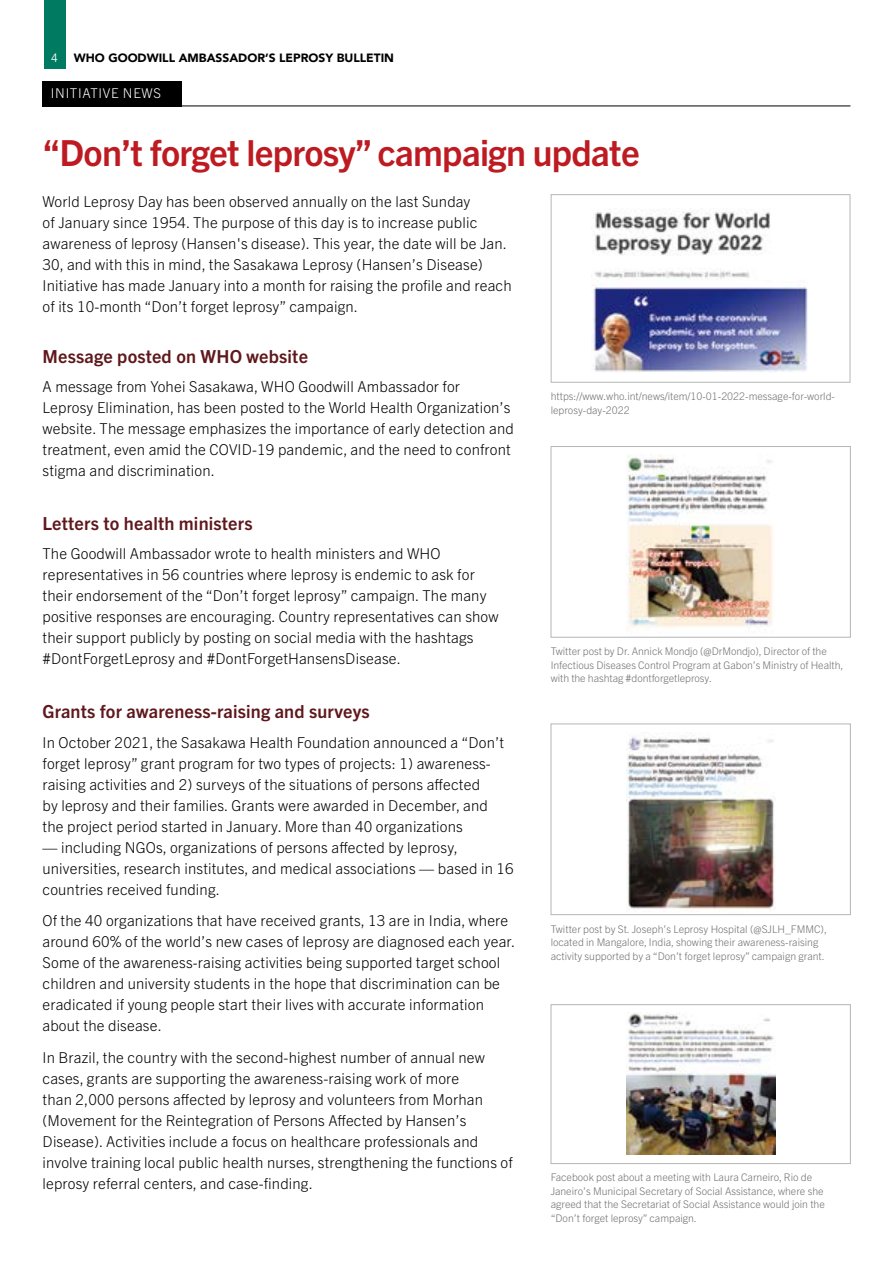
<style>
.page{position:relative;width:893px;height:1263px;background:#fff}
.page>*{position:absolute;margin:0;border:0;box-sizing:border-box;transform-origin:0 0}
.t1{font:700 36px "Trade Gothic Next LT Pro";letter-spacing:-.02em;color:#bd1b21}
.t2{font:700 18px "Trade Gothic Next LT Pro";letter-spacing:.01em;color:#5f181c}
.t3{font:300 15px/21px "Trade Gothic Next LT Pro";letter-spacing:.01em;color:#000}
.t4{font:300 13.5px "Trade Gothic Next LT Pro";letter-spacing:.05em;color:#fff}
.t5{font:900 12px "Avenir";color:#000}
.t6{font:12px "Avenir";color:#fff}
.t7{font:300 10.5px/13.5px "Trade Gothic Next LT Pro";color:#727171}
</style>
<div class="page">
<div style="left:44px;top:0;width:21px;height:68px;background:#007a61"></div>
<hr style="left:43px;top:106px;width:807px;height:1px;background:#000">
<div style="left:42px;top:81px;width:140px;height:25px;background:#000"></div>
<img style="left:626px;top:455px;width:147px;height:174px">
<div style="left:551px;top:446px;width:300px;height:191px;border:1px solid #b5b6b6"></div>
<img style="left:591px;top:208px;width:217px;height:165px">
<div style="left:551px;top:194px;width:299px;height:189px;border:1px solid #b5b6b6"></div>
<img style="left:626px;top:735px;width:149px;height:176px">
<div style="left:551px;top:724px;width:300px;height:191px;border:1px solid #b5b6b6"></div>
<img style="left:626px;top:1013px;width:149px;height:141px">
<div style="left:551px;top:1004px;width:300px;height:160px;border:1px solid #b5b6b6"></div>
<p class="t6" style="left:51px;top:51px;width:8px">4</p>
<p class="t5" style="left:74px;top:48px;width:322px">WHO GOODWILL AMBASSADOR’S LEPROSY BULLETIN</p>
<p class="t4" style="left:51px;top:84px;width:112px">INITIATIVE NEWS</p>
<h1 class="t1" style="left:42px;top:128px;width:599px">“Don’t forget leprosy” campaign update</h1>
<p class="t3" style="left:43px;top:190px;width:471px">World Leprosy Day has been observed annually on the last Sunday<br>of January since 1954. The purpose of this day is to increase public awareness of leprosy (Hansen's disease). This year, the date will be Jan.<br>30, and with this in mind, the Sasakawa Leprosy (Hansen’s Disease)<br>Initiative has made January into a month for raising the profile and reach of its 10-month “Don’t forget leprosy” campaign.</p>
<p class="t2" style="left:43px;top:343px;width:267px">Message posted on WHO website</p>
<p class="t3" style="left:43px;top:375px;width:473px">A message from Yohei Sasakawa, WHO Goodwill Ambassador for Leprosy Elimination, has been posted to the World Health Organization’s website. The message emphasizes the importance of early detection and treatment, even amid the COVID-19 pandemic, and the need to confront stigma and discrimination.</p>
<p class="t2" style="left:43px;top:511px;width:212px">Letters to health ministers</p>
<p class="t3" style="left:43px;top:542px;width:458px">The Goodwill Ambassador wrote to health ministers and WHO representatives in 56 countries where leprosy is endemic to ask for their endorsement of the “Don’t forget leprosy” campaign. The many positive responses are encouraging. Country representatives can show their support publicly by posting on social media with the hashtags #DontForgetLeprosy and #DontForgetHansensDisease.</p>
<p class="t2" style="left:43px;top:699px;width:329px">Grants for awareness-raising and surveys</p>
<p class="t3" style="left:43px;top:730px;width:463px">In October 2021, the Sasakawa Health Foundation announced a “Don’t forget leprosy” grant program for two types of projects: 1) awareness&shy;raising activities and 2) surveys of the situations of persons affected<br>by leprosy and their families. Grants were awarded in December, and the project period started in January. More than 40 organizations</p>
<p class="t3" style="left:43px;top:835px;width:473px">— including NGOs, organizations of persons affected by leprosy, universities, research institutes, and medical associations — based in 16 countries received funding.</p>
<p class="t3" style="left:43px;top:909px;width:474px">Of the 40 organizations that have received grants, 13 are in India, where around 60% of the world’s new cases of leprosy are diagnosed each year.<br>Some of the awareness-raising activities being supported target school children and university students in the hope that discrimination can be eradicated if young people start their lives with accurate information about the disease.</p>
<p class="t3" style="left:43px;top:1045px;width:472px">In Brazil, the country with the second-highest number of annual new cases, grants are supporting the awareness-raising work of more<br>than 2,000 persons affected by leprosy and volunteers from Morhan (Movement for the Reintegration of Persons Affected by Hansen’s Disease). Activities include a focus on healthcare professionals and involve training local public health nurses, strengthening the functions of leprosy referral centers, and case-finding.</p>
<p class="t7" style="left:551px;top:389px;width:286px">https://www.who.int/news/item/10-01-2022-message-for-world&shy;leprosy-day-2022</p>
<p class="t7" style="left:551px;top:644px;width:294px">Twitter post by Dr. Annick Mondjo (@DrMondjo), Director of the<br>Infectious Diseases Control Program at Gabon’s Ministry of Health, with the hashtag #dontforgetleprosy.</p>
<p class="t7" style="left:551px;top:921px;width:278px">Twitter post by St. Joseph’s Leprosy Hospital (@SJLH_FMMC), located in Mangalore, India, showing their awareness-raising activity supported by a “Don’t forget leprosy” campaign grant.</p>
<p class="t7" style="left:551px;top:1170px;width:276px">Facebook post about a meeting with Laura Carneiro, Rio de Janeiro’s Municipal Secretary of Social Assistance, where she agreed that the Secretariat of Social Assistance would join the “Don’t forget leprosy” campaign.</p>
</div>
